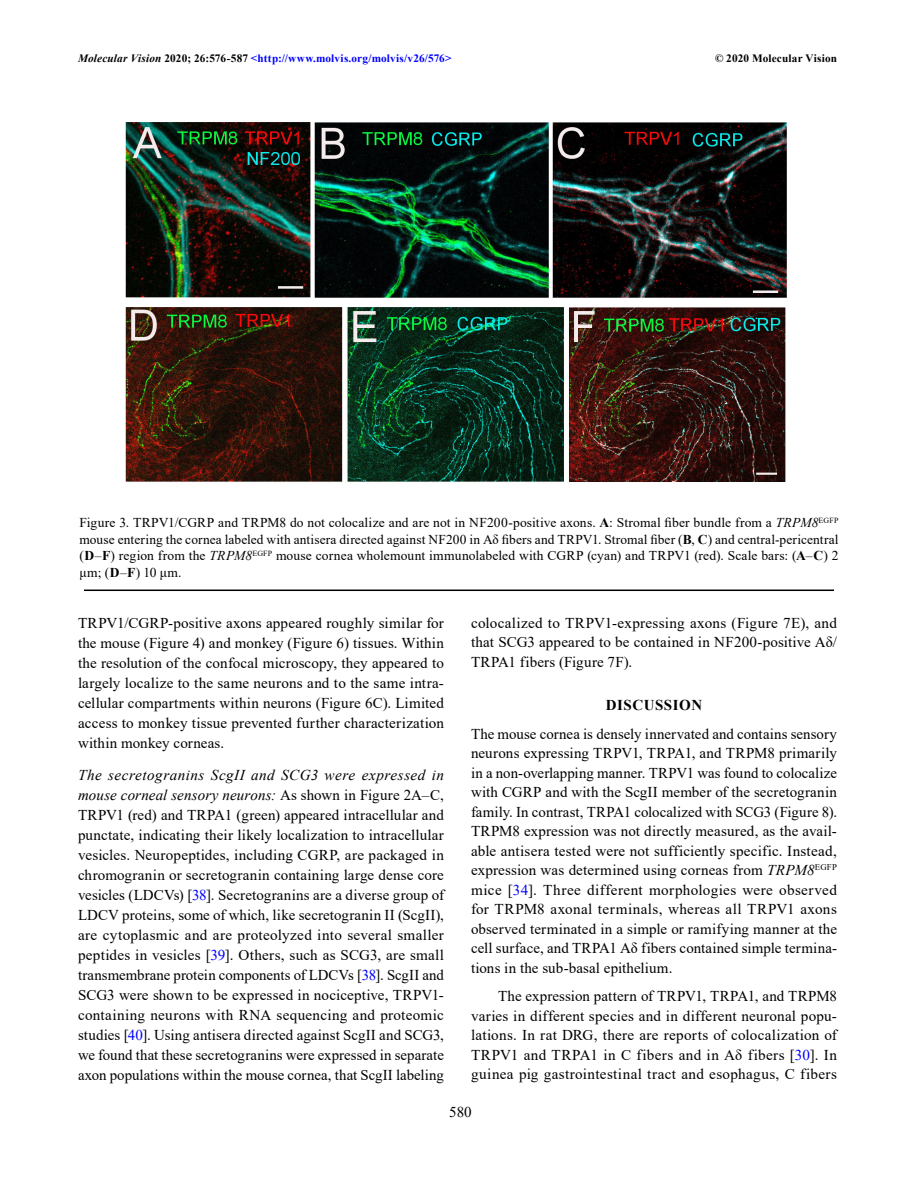
<style>
.page{position:relative;width:918px;height:1188px;background:#fff}
.page>*{position:absolute;margin:0;border:0;box-sizing:border-box;transform-origin:0 0}
.Para_No_Ind{font:15px/20px "Times New Roman";letter-spacing:.01em;color:#000;text-align:justify}
.Para_Ind{font:15px/19.5px "Times New Roman";letter-spacing:.025em;color:#000;text-align:justify}
.t1{font:700 15px "Times New Roman";letter-spacing:.035em;color:#000}
.Folio{font:15px "Times New Roman";color:#000}
.Fig_Caption{font:13.5px/16.5px "Times New Roman";letter-spacing:.01em;color:#000;text-align:justify}
.Header_Align_Left{font:700 11.25px "Times New Roman";letter-spacing:.015em;color:#00f}
.Header_Align_Right{font:700 11.25px "Times New Roman";letter-spacing:.015em;color:#000}
.s1{font-style:italic;color:#000}
.s2{color:#000}
.s3{font-weight:700}
.s4{font-style:italic}
.s5{color:#00f}
</style>
<div class="page">
<img style="left:125px;top:122px;width:662px;height:360px">
<hr style="left:84px;top:590px;width:750px;height:1px;background:#000">
<p class="Header_Align_Left" style="left:78px;top:50px;width:375px"><span class="s1">Molecular Vision</span> <span class="s2">2020; 26:576-587</span> &lt;http://www.molvis.org/molvis/v26/576&gt;</p>
<p class="Header_Align_Right" style="left:715px;top:50px;width:123px">© 2020 Molecular Vision</p>
<p class="Fig_Caption" style="left:79px;top:514px;width:761px">Figure 3. TRPV1/CGRP and TRPM8 do not colocalize and are not in NF200-positive axons. <span class="s3">A</span>: Stromal fiber bundle from a <span class="s4">TRPM8</span><sup>EGFP </sup>mouse entering the cornea labeled with antisera directed against NF200 in Aδ fibers and TRPV1. Stromal fiber (<span class="s3">B</span>, <span class="s3">C</span>) and central-pericentral (<span class="s3">D</span>–<span class="s3">F</span>) region from the <span class="s4">TRPM8</span><sup>EGFP</sup> mouse cornea wholemount immunolabeled with CGRP (cyan) and TRPV1 (red). Scale bars: (<span class="s3">A</span>–<span class="s3">C</span>) 2 μm; (<span class="s3">D</span>–<span class="s3">F</span>) 10 μm.</p>
<p class="Para_No_Ind" style="left:78px;top:612px;width:368px">TRPV1/CGRP-positive axons appeared roughly similar for the mouse (Figure 4) and monkey (Figure 6) tissues. Within the resolution of the confocal microscopy, they appeared to largely localize to the same neurons and to the same intra&shy;cellular compartments within neurons (Figure 6C). Limited access to monkey tissue prevented further characterization within monkey corneas.</p>
<p class="Para_No_Ind" style="left:78px;top:764px;width:368px"><span class="s4">The secretogranins ScgII and SCG3 were expressed in mouse corneal sensory neurons:</span> As shown in Figure 2A–C, TRPV1 (red) and TRPA1 (green) appeared intracellular and punctate, indicating their likely localization to intracellular vesicles. Neuropeptides, including CGRP, are packaged in chromogranin or secretogranin containing large dense core vesicles (LDCVs) [<span class="s5">38</span>]. Secretogranins are a diverse group of LDCV proteins, some of which, like secretogranin II (ScgII), are cytoplasmic and are proteolyzed into several smaller peptides in vesicles [<span class="s5">39</span>]. Others, such as SCG3, are small transmembrane protein components of LDCVs [<span class="s5">38</span>]. ScgII and SCG3 were shown to be expressed in nociceptive, TRPV1- containing neurons with RNA sequencing and proteomic studies [<span class="s5">40</span>]. Using antisera directed against ScgII and SCG3, we found that these secretogranins were expressed in separate axon populations within the mouse cornea, that ScgII labeling</p>
<p class="Para_No_Ind" style="left:471px;top:612px;width:368px;line-height:19.5px">colocalized to TRPV1-expressing axons (Figure 7E), and that SCG3 appeared to be contained in NF200-positive Aδ/ TRPA1 fibers (Figure 7F).</p>
<h1 class="t1" style="left:606px;top:694px;width:98px">DISCUSSION</h1>
<p class="Para_No_Ind" style="left:471px;top:724px;width:368px;line-height:19.5px">The mouse cornea is densely innervated and contains sensory neurons expressing TRPV1, TRPA1, and TRPM8 primarily in a non-overlapping manner. TRPV1 was found to colocalize with CGRP and with the ScgII member of the secretogranin family. In contrast, TRPA1 colocalized with SCG3 (Figure 8).<br>TRPM8 expression was not directly measured, as the avail&shy;able antisera tested were not sufficiently specific. Instead, expression was determined using corneas from <span class="s4">TRPM8</span><sup>EGFP </sup>mice [<span class="s5">34</span>]. Three different morphologies were observed for TRPM8 axonal terminals, whereas all TRPV1 axons observed terminated in a simple or ramifying manner at the cell surface, and TRPA1 Aδ fibers contained simple termina&shy;tions in the sub-basal epithelium.</p>
<p class="Para_Ind" style="left:471px;top:986px;width:367px;text-indent:27px">The expression pattern of TRPV1, TRPA1, and TRPM8 varies in different species and in different neuronal popu&shy;lations. In rat DRG, there are reports of colocalization of TRPV1 and TRPA1 in C fibers and in Aδ fibers [<span class="s5">30</span>]. In guinea pig gastrointestinal tract and esophagus, C fibers</p>
<p class="Folio" style="left:449px;top:1102px;width:24px">580</p>
</div>
